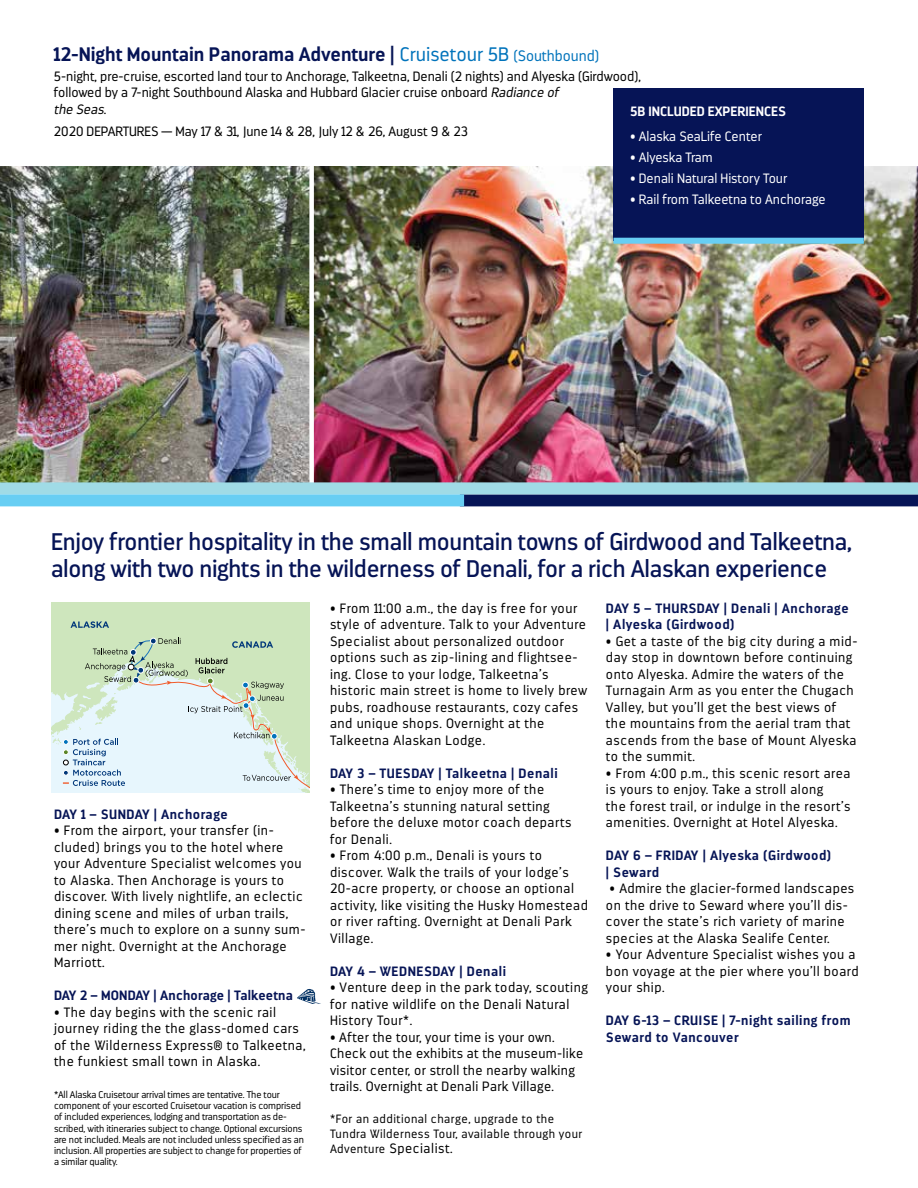
<style>
.page{position:relative;width:918px;height:1188px;background:#fff}
.page>*{position:absolute;margin:0;border:0;box-sizing:border-box;transform-origin:0 0}
.t1{font:24px/27px "Darwin";letter-spacing:-.01em;color:#061456}
.t2{font:700 19.5px "Darwin";color:#061456}
.t3{font:300 13.5px/16.5px "Darwin";letter-spacing:.04em;color:#000}
.t4{font:300 13.5px/16.5px "Darwin";color:#000}
.t5{font:700 13.5px/16.5px "Darwin";letter-spacing:.04em;color:#061456}
.t6{font:300 13.5px "Darwin";color:#fff}
.t7{font:700 13.5px "Darwin";letter-spacing:.015em;color:#061456}
.t8{font:700 13.5px "Darwin";color:#fff}
.t9{font:300 12px/15px "Darwin";letter-spacing:.04em;color:#000}
.t10{font:300 9.75px/11.2px "Darwin";letter-spacing:-.01em;color:#000}
.s1{font-family:"Helvetica Neue"}
.s2{font-weight:300;color:#0073bb}
.s3{font-weight:300;font-size:15px;color:#0073bb}
.s4{font-style:italic}
.s5{font-size:12px}
</style>
<div class="page">
<img style="left:0;top:166px;width:309px;height:316px">
<img style="left:314px;top:166px;width:604px;height:316px">
<div style="left:52px;top:603px;width:257px;height:35px;background:#cee6bd"></div>
<svg style="left:71px;top:621px;width:38px;height:7px"></svg>
<svg style="left:52px;top:638px;width:257px;height:155px;background:#d3e5d9"></svg>
<div style="left:460px;top:494px;width:458px;height:12px;background:#061456"></div>
<div style="left:0;top:482px;width:918px;height:12px;background:#a0dbe6"></div>
<div style="left:0;top:494px;width:464px;height:12px;background:#68cef3"></div>
<svg style="left:297px;top:989px;width:24px;height:15px"></svg>
<div style="left:614px;top:88px;width:250px;height:153px;background:#061456"></div>
<div style="left:614px;top:238px;width:250px;height:6px;background:#68cef3"></div>
<h2 class="t2" style="left:54px;top:42px;width:547px">12-Night Mountain Panorama Adventure <span class="s1">|</span> <span class="s2">Cruisetour 5B</span> <span class="s3">(Southbound)</span></h2>
<p class="t4" style="left:54px;top:68px;width:588px">5-night, pre-cruise, escorted land tour to Anchorage, Talkeetna, Denali (2 nights) and Alyeska (Girdwood), followed by a 7-night Southbound Alaska and Hubbard Glacier cruise onboard <span class="s4">Radiance of<br>the Seas</span>.</p>
<p class="t4" style="left:54px;top:123px;width:416px">2020 DEPARTURES — May 17 &amp; 31, June 14 &amp; 28, July 12 &amp; 26, August 9 &amp; 23</p>
<p class="t8" style="left:630px;top:103px;width:157px">5B INCLUDED EXPERIENCES</p>
<p class="t6" style="left:630px;top:129px;width:133px">• Alaska SeaLife Center</p>
<p class="t6" style="left:630px;top:150px;width:84px">• Alyeska Tram</p>
<p class="t6" style="left:630px;top:171px;width:159px">• Denali Natural History Tour</p>
<p class="t6" style="left:630px;top:192px;width:197px">• Rail from Talkeetna to Anchorage</p>
<h1 class="t1" style="left:51px;top:528px;width:803px">Enjoy frontier hospitality in the small mountain towns of Girdwood and Talkeetna, along with two nights in the wilderness of Denali, for a rich Alaskan experience</h1>
<p class="t5" style="left:54px;top:806px;width:175px">DAY 1 – SUNDAY | Anchorage</p>
<p class="t3" style="left:54px;top:823px;width:253px">• From the airport, your transfer (in&shy;cluded) brings you to the hotel where your Adventure Specialist welcomes you to Alaska. Then Anchorage is yours to discover. With lively nightlife, an eclectic dining scene and miles of urban trails, there’s much to explore on a sunny sum&shy;mer night. Overnight at the Anchorage Marriott.</p>
<p class="t7" style="left:54px;top:987px;width:240px">DAY 2 – MONDAY | Anchorage | Talkeetna</p>
<p class="t3" style="left:54px;top:1004px;width:253px">• The day begins with the scenic rail journey riding the the glass-domed cars of the Wilderness Express® to Talkeetna, the funkiest small town in Alaska.</p>
<p class="t10" style="left:54px;top:1089px;width:251px">*All Alaska Cruisetour arrival times are tentative. The tour component of your escorted Cruisetour vacation is comprised of included experiences, lodging and transportation as de&shy;scribed, with itineraries subject to change. Optional excursions are not included. Meals are not included unless specified as an inclusion. All properties are subject to change for properties of a similar quality.</p>
<p class="t3" style="left:330px;top:600px;width:259px">• From 11:00 a.m., the day is free for your style of adventure. Talk to your Adventure Specialist about personalized outdoor options such as zip-lining and flightsee&shy;ing. Close to your lodge, Talkeetna’s historic main street is home to lively brew pubs, roadhouse restaurants, cozy cafes and unique shops. Overnight at the Talkeetna Alaskan Lodge.</p>
<p class="t5" style="left:330px;top:765px;width:229px">DAY 3 – TUESDAY | Talkeetna | Denali</p>
<p class="t3" style="left:330px;top:782px;width:243px">• There’s time to enjoy more of the<br>Talkeetna’s stunning natural setting before the deluxe motor coach departs for Denali.</p>
<p class="t3" style="left:330px;top:848px;width:260px">• From 4:00 p.m., Denali is yours to discover. Walk the trails of your lodge’s 20-acre property, or choose an optional activity, like visiting the Husky Homestead or river rafting. Overnight at Denali Park Village.</p>
<p class="t5" style="left:330px;top:963px;width:178px">DAY 4 – WEDNESDAY | Denali</p>
<p class="t3" style="left:330px;top:979px;width:260px">• Venture deep in the park today, scouting for native wildlife on the Denali Natural<br>History Tour*.</p>
<p class="t3" style="left:330px;top:1029px;width:255px">• After the tour, your time is your own.<br>Check out the exhibits at the museum-like visitor center, or stroll the nearby walking trails. Overnight at Denali Park Village.</p>
<p class="t9" style="left:330px;top:1111px;width:254px">*For an additional charge, upgrade to the<br>Tundra Wilderness Tour, available through your</p>
<p class="t3" style="left:330px;top:1140px;width:124px"><span class="s5">Adventure</span> Specialist.</p>
<p class="t5" style="left:606px;top:600px;width:244px">DAY 5 – THURSDAY | Denali | Anchorage | Alyeska (Girdwood)</p>
<p class="t3" style="left:606px;top:633px;width:253px">• Get a taste of the big city during a mid&shy;day stop in downtown before continuing onto Alyeska. Admire the waters of the Turnagain Arm as you enter the Chugach Valley, but you’ll get the best views of the mountains from the aerial tram that ascends from the base of Mount Alyeska to the summit.</p>
<p class="t3" style="left:606px;top:765px;width:246px">• From 4:00 p.m., this scenic resort area is yours to enjoy. Take a stroll along<br>the forest trail, or indulge in the resort’s amenities. Overnight at Hotel Alyeska.</p>
<p class="t5" style="left:606px;top:847px;width:227px">DAY 6 – FRIDAY | Alyeska (Girdwood) | Seward</p>
<p class="t3" style="left:606px;top:881px;width:250px">• Admire the glacier-formed landscapes on the drive to Seward where you’ll dis&shy;cover the state’s rich variety of marine species at the Alaska Sealife Center.</p>
<p class="t3" style="left:606px;top:946px;width:254px">• Your Adventure Specialist wishes you a bon voyage at the pier where you’ll board your ship.</p>
<p class="t5" style="left:606px;top:1012px;width:246px">DAY 6-13 – CRUISE | 7-night sailing from<br>Seward to Vancouver</p>
</div>
